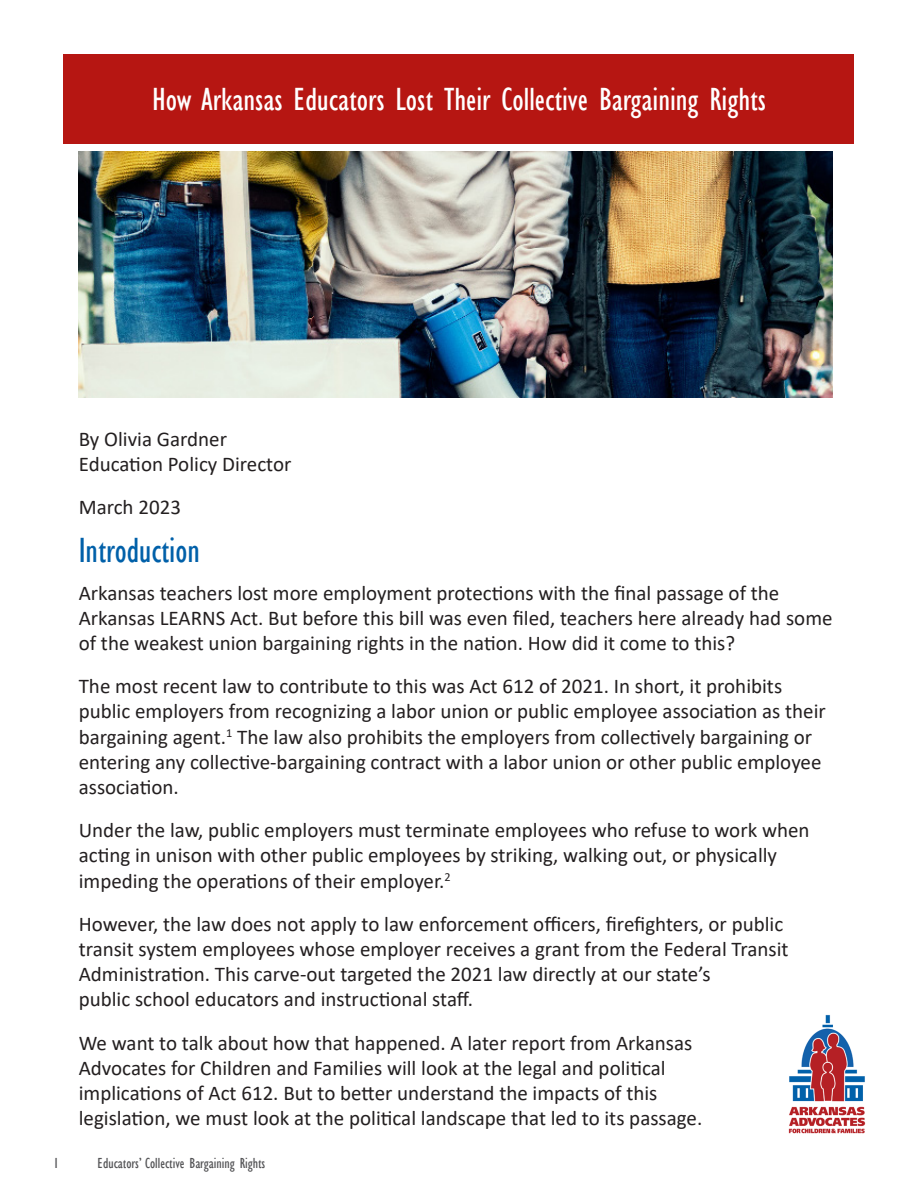
<style>
.page{position:relative;width:918px;height:1188px;background:#fff}
.page>*{position:absolute;margin:0;border:0;box-sizing:border-box;transform-origin:0 0}
.AACF_H1{font:condensed 36px "Gill Sans";color:#0060a9}
.t1{font:condensed 33px "Gill Sans";color:#fff}
.AACF_Paragraph_Style{font:21px/25.2px "Calibri";color:#231f20}
.t2{font:condensed 15px "Gill Sans";color:#535355}
</style>
<div class="page">
<div style="left:64px;top:54px;width:790px;height:90px;background:#b61612"></div>
<img style="left:788px;top:1014px;width:78px;height:120px">
<img style="left:79px;top:151px;width:754px;height:247px">
<h2 class="t1" style="left:152px;top:80px;width:615px">How Arkansas Educators Lost Their Collective Bargaining Rights</h2>
<p class="AACF_Paragraph_Style" style="left:79px;top:426px;width:214px">By Olivia Gardner<br>Education Policy Director</p>
<p class="AACF_Paragraph_Style" style="left:79px;top:494px;width:104px">March 2023</p>
<p class="AACF_H1" style="left:79px;top:529px;width:123px">Introduction</p>
<p class="AACF_Paragraph_Style" style="left:79px;top:579px;width:755px">Arkansas teachers lost more employment protections with the final passage of the<br>Arkansas LEARNS Act. But before this bill was even filed, teachers here already had some of the weakest union bargaining rights in the nation. How did it come to this?</p>
<p class="AACF_Paragraph_Style" style="left:79px;top:673px;width:749px">The most recent law to contribute to this was Act 612 of 2021. In short, it prohibits public employers from recognizing a labor union or public employee association as their bargaining agent.<sup>1</sup> The law also prohibits the employers from collectively bargaining or entering any collective-bargaining contract with a labor union or other public employee association.</p>
<p class="AACF_Paragraph_Style" style="left:79px;top:817px;width:732px">Under the law, public employers must terminate employees who refuse to work when acting in unison with other public employees by striking, walking out, or physically impeding the operations of their employer.<sup>2</sup></p>
<p class="AACF_Paragraph_Style" style="left:79px;top:911px;width:711px">However, the law does not apply to law enforcement officers, firefighters, or public transit system employees whose employer receives a grant from the Federal Transit Administration. This carve-out targeted the 2021 law directly at our state’s<br>public school educators and instructional staff.</p>
<p class="AACF_Paragraph_Style" style="left:79px;top:1029px;width:625px">We want to talk about how that happened. A later report from Arkansas Advocates for Children and Families will look at the legal and political implications of Act 612. But to better understand the impacts of this legislation, we must look at the political landscape that led to its passage.</p>
<p class="t2" style="left:54px;top:1154px;width:7px">1</p>
<p class="t2" style="left:98px;top:1154px;width:169px">Educators’ Collective Bargaining Rights</p>
</div>
